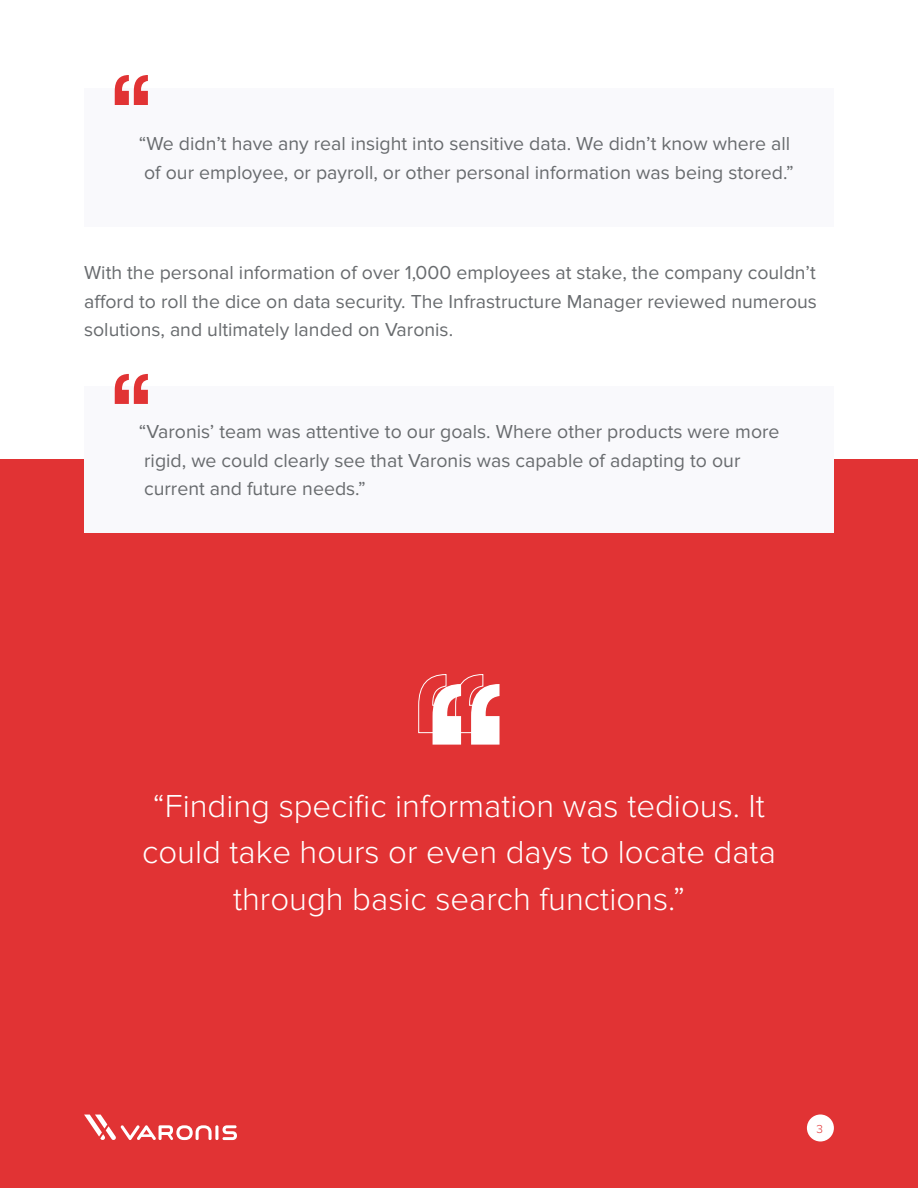
<style>
.page{position:relative;width:918px;height:1188px;background:#fff}
.page>*{position:absolute;margin:0;border:0;box-sizing:border-box;transform-origin:0 0}
.t1{font:300 33px/46.5px "Proxima Nova";color:#fff;text-align:center}
.t2{font:19.5px/28.5px "Proxima Nova";color:#686b6e}
.t3{font:300 12px "Proxima Nova";color:#e13334}
</style>
<div class="page">
<div style="left:0;top:459px;width:918px;height:729px;background:#e13334"></div>
<div style="left:84px;top:88px;width:750px;height:138px;background:#f9f9fc"></div>
<div style="left:84px;top:386px;width:750px;height:146px;background:#f9f9fc"></div>
<svg style="left:418px;top:674px;width:82px;height:71px"></svg>
<svg style="left:115px;top:75px;width:33px;height:30px"></svg>
<svg style="left:115px;top:374px;width:33px;height:30px"></svg>
<div style="left:807px;top:1114px;width:27px;height:28px;background:#fff;border-radius:50%"></div>
<hr style="left:215px;top:1125px;width:3px;height:15px;background:#fff;border-radius:2px">
<svg style="left:223px;top:1125px;width:14px;height:15px"></svg>
<svg style="left:84px;top:1115px;width:128px;height:25px"></svg>
<p class="t2" style="left:139px;top:130px;width:656px">“We didn’t have any real insight into sensitive data. We didn’t know where all of our employee, or payroll, or other personal information was being stored.”</p>
<p class="t2" style="left:84px;top:259px;width:734px;text-align:justify">With the personal information of over 1,000 employees at stake, the company couldn’t afford to roll the dice on data security. The Infrastructure Manager reviewed numerous solutions, and ultimately landed on Varonis.</p>
<p class="t2" style="left:139px;top:418px;width:642px">“Varonis’ team was attentive to our goals. Where other products were more rigid, we could clearly see that Varonis was capable of adapting to our current and future needs.”</p>
<h1 class="t1" style="left:142px;top:783px;width:635px">“Finding specific information was tedious. It could take hours or even days to locate data through basic search functions.”</h1>
<p class="t3" style="left:816px;top:1122px;width:8px">3</p>
</div>
